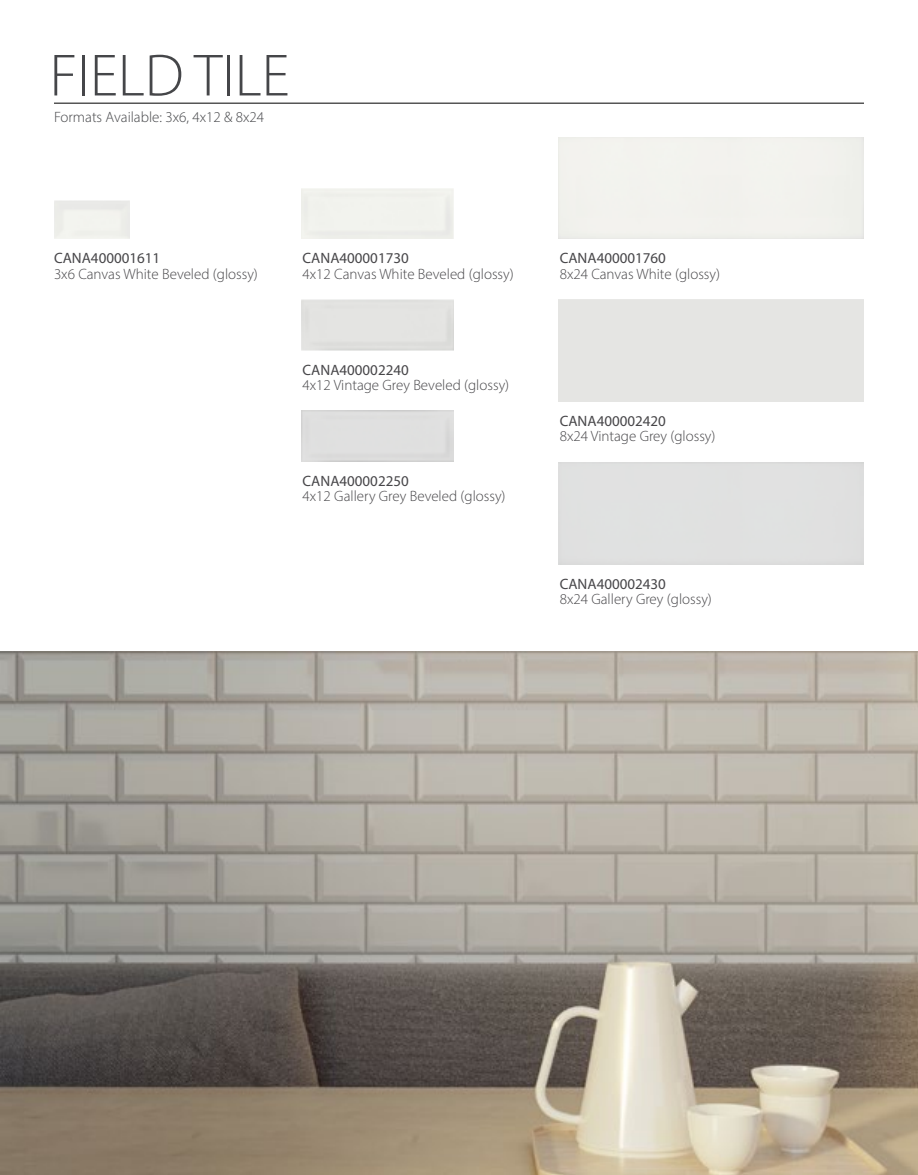
<style>
.page{position:relative;width:918px;height:1175px;background:#fff}
.page>*{position:absolute;margin:0;border:0;box-sizing:border-box;transform-origin:0 0}
.t1{font:300 60px "Myriad Pro";color:#454649}
.t2{font:300 15px "Myriad Pro";color:#474649}
.t3{font:15px "Myriad Pro";color:#474649}
.t4{font:300 15px "Myriad Pro";color:#454649}
</style>
<div class="page">
<img style="left:0;top:652px;width:918px;height:522px">
<hr style="left:54px;top:103px;width:810px;height:1px;background:#000">
<h1 class="t1" style="left:50px;top:39px;width:242px">FIELD TILE</h1>
<p class="t4" style="left:54px;top:108px;width:212px">Formats Available: 3x6, 4x12 &amp; 8x24</p>
<p class="t3" style="left:54px;top:249px;width:108px">CANA400001611</p>
<p class="t2" style="left:54px;top:264px;width:205px">3x6 Canvas White Beveled (glossy)</p>
<p class="t3" style="left:303px;top:249px;width:108px">CANA400001730</p>
<p class="t2" style="left:303px;top:264px;width:213px">4x12 Canvas White Beveled (glossy)</p>
<p class="t3" style="left:303px;top:360px;width:108px">CANA400002240</p>
<p class="t2" style="left:303px;top:376px;width:208px">4x12 Vintage Grey Beveled (glossy)</p>
<p class="t3" style="left:303px;top:472px;width:108px">CANA400002250</p>
<p class="t2" style="left:303px;top:487px;width:205px">4x12 Gallery Grey Beveled (glossy)</p>
<p class="t3" style="left:560px;top:249px;width:108px">CANA400001760</p>
<p class="t2" style="left:560px;top:264px;width:162px">8x24 Canvas White (glossy)</p>
<p class="t3" style="left:560px;top:412px;width:108px">CANA400002420</p>
<p class="t2" style="left:560px;top:427px;width:157px">8x24 Vintage Grey (glossy)</p>
<p class="t3" style="left:560px;top:574px;width:108px">CANA400002430</p>
<p class="t2" style="left:560px;top:589px;width:154px">8x24 Gallery Grey (glossy)</p>
</div>
